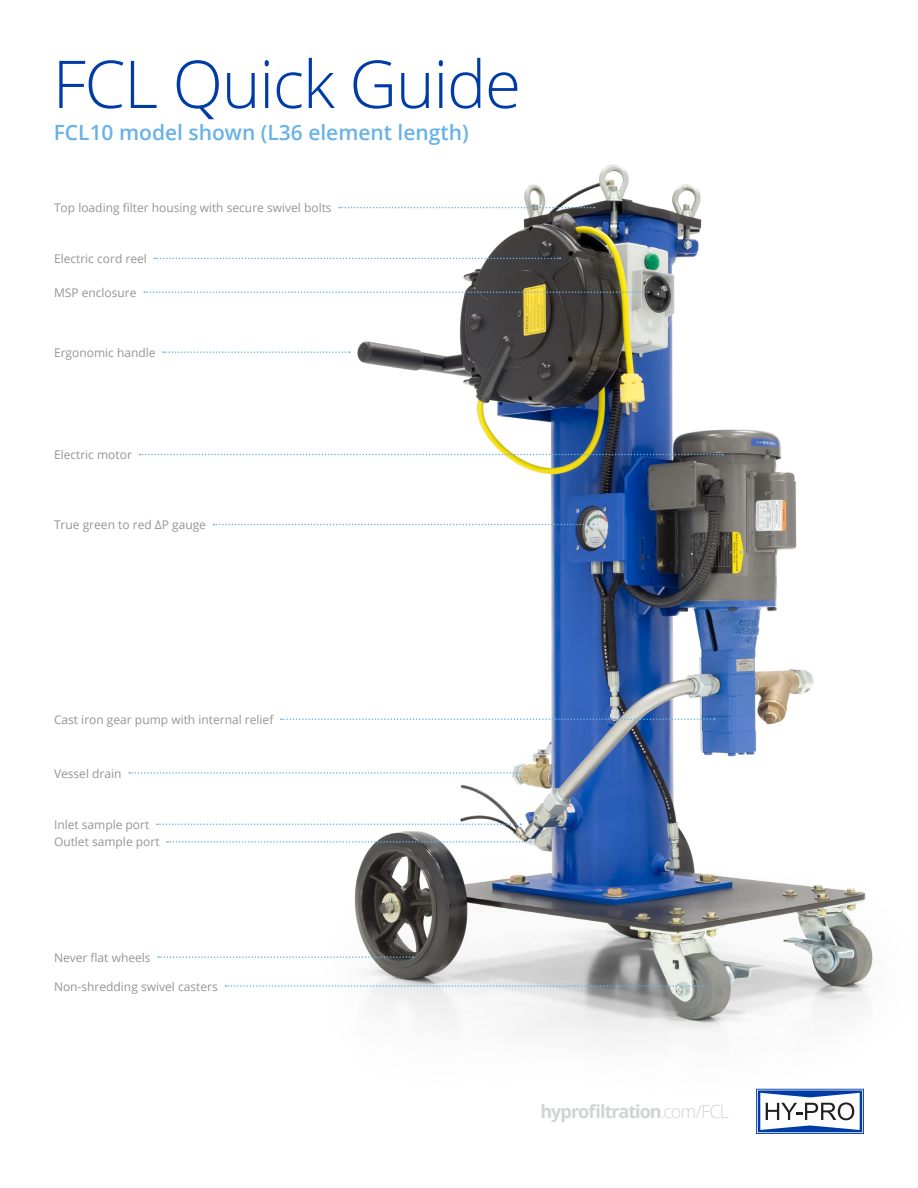
<style>
.page{position:relative;width:918px;height:1188px;background:#fff}
.page>*{position:absolute;margin:0;border:0;box-sizing:border-box;transform-origin:0 0}
.t1{font:300 66px "Open Sans";letter-spacing:-.02em;color:#003ca6}
.t2{font:600 21px "Open Sans";color:#68b2e8}
.t3{font:700 18px "Open Sans";letter-spacing:-.055em;color:#d1d3d4}
.t4{font:12px "Open Sans";color:#939598}
.s1{font-weight:300}
</style>
<div class="page">
<img style="left:251px;top:164px;width:622px;height:925px">
<svg style="left:339px;top:207px;width:256px;height:1px"></svg>
<svg style="left:144px;top:291px;width:505px;height:2px"></svg>
<svg style="left:154px;top:258px;width:406px;height:1px"></svg>
<svg style="left:163px;top:351px;width:187px;height:2px"></svg>
<svg style="left:213px;top:524px;width:381px;height:1px"></svg>
<svg style="left:281px;top:718px;width:434px;height:2px"></svg>
<svg style="left:139px;top:454px;width:584px;height:1px"></svg>
<svg style="left:158px;top:956px;width:256px;height:2px"></svg>
<svg style="left:225px;top:985px;width:479px;height:2px"></svg>
<svg style="left:129px;top:772px;width:388px;height:2px"></svg>
<svg style="left:167px;top:841px;width:364px;height:2px"></svg>
<svg style="left:157px;top:824px;width:365px;height:1px"></svg>
<svg style="left:756px;top:1089px;width:108px;height:45px"></svg>
<h1 class="t1" style="left:53px;top:39px;width:470px">FCL Quick Guide</h1>
<h2 class="t2" style="left:54px;top:118px;width:417px">FCL10 model shown (L36 element length)</h2>
<p class="t4" style="left:54px;top:200px;width:279px">Top loading filter housing with secure swivel bolts</p>
<p class="t4" style="left:54px;top:250px;width:94px">Electric cord reel</p>
<p class="t4" style="left:54px;top:284px;width:84px">MSP enclosure</p>
<p class="t4" style="left:54px;top:344px;width:103px">Ergonomic handle</p>
<p class="t4" style="left:54px;top:447px;width:79px">Electric motor</p>
<p class="t4" style="left:54px;top:517px;width:154px">True green to red ∆P gauge</p>
<p class="t4" style="left:54px;top:711px;width:221px">Cast iron gear pump with internal relief</p>
<p class="t4" style="left:54px;top:765px;width:69px">Vessel drain</p>
<p class="t4" style="left:54px;top:816px;width:97px">Inlet sample port</p>
<p class="t4" style="left:54px;top:834px;width:107px">Outlet sample port</p>
<p class="t4" style="left:54px;top:949px;width:98px">Never flat wheels</p>
<p class="t4" style="left:54px;top:978px;width:165px">Non-shredding swivel casters</p>
<h3 class="t3" style="left:541px;top:1099px;width:190px">hyprofiltration<span class="s1">.com/FCL</span></h3>
</div>
